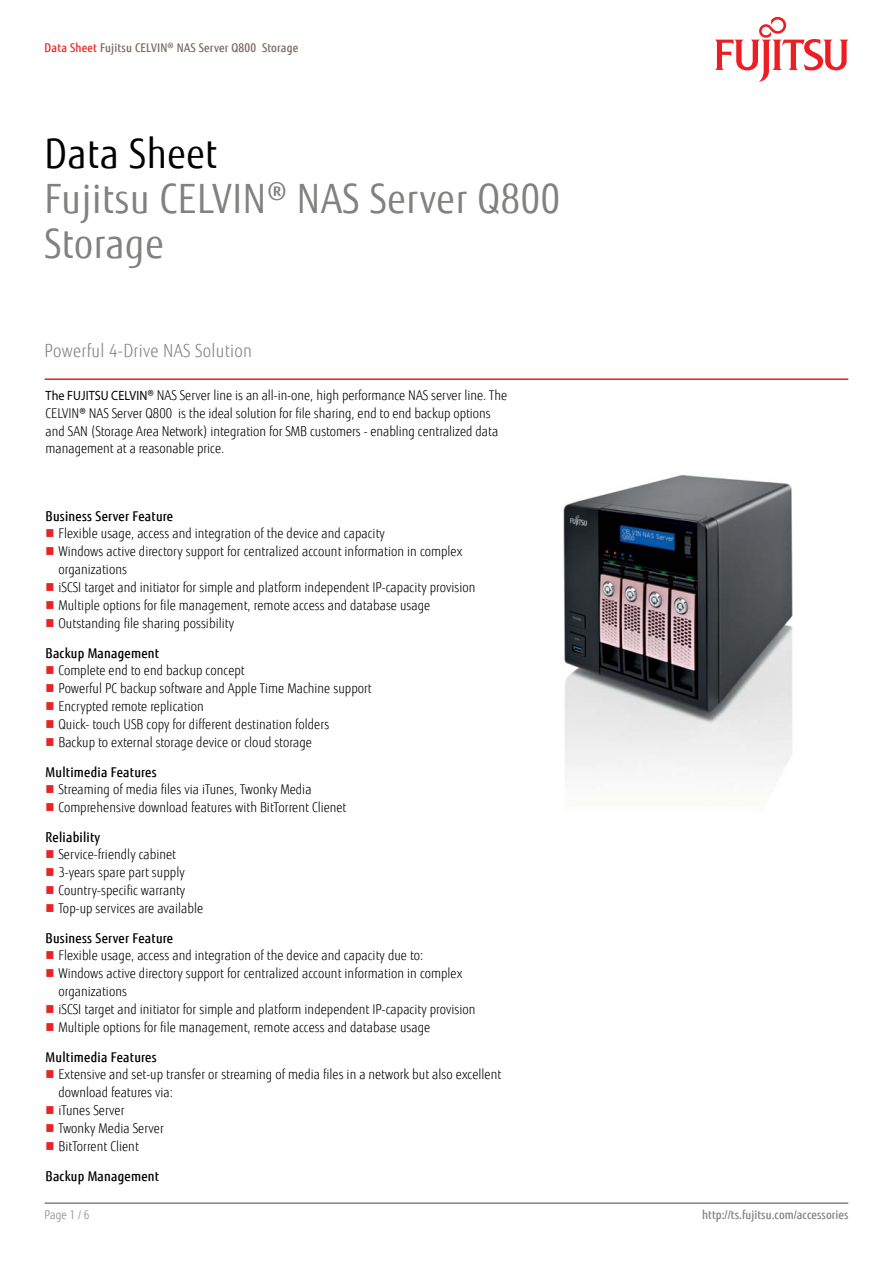
<style>
.page{position:relative;width:893px;height:1263px;background:#fff}
.page>*{position:absolute;margin:0;border:0;box-sizing:border-box;transform-origin:0 0}
.t1{font:40.5px/45px "Fujitsu Sans";letter-spacing:.02em;color:#818280;scale:.9 1}
.t2{font:40.5px "Fujitsu Sans";letter-spacing:.02em;color:#000;scale:.9 1}
.t3{font:300 18px "Fujitsu Sans";letter-spacing:.02em;color:#818280;scale:.9 1}
.t4{font:300 13.5px/18px "Fujitsu Sans";letter-spacing:.005em;color:#000;scale:.9 1}
.t5{font:500 13.5px "Fujitsu Sans";letter-spacing:.02em;color:#000;scale:.9 1}
.t6{font:500 12px "Fujitsu Sans";letter-spacing:.02em;color:#79695e;scale:.9 1}
.t7{font:500 12px "Fujitsu Sans";letter-spacing:.005em;color:#818280;scale:.9 1}
.t8{font:300 12px "Fujitsu Sans";color:#818280;scale:.9 1}
.s1{color:#e92425}
.s2{font-family:"Myriad Pro";font-weight:400}
</style>
<div class="page">
<hr style="left:45px;top:1202px;width:803px;height:2px;background:#818280">
<hr style="left:45px;top:378px;width:803px;height:2px;background:#ed1d24">
<svg style="left:715px;top:17px;width:133px;height:65px"></svg>
<img style="left:563px;top:474px;width:230px;height:305px">
<p class="t6" style="left:45px;top:40px;width:283px"><span class="s1">Data Sheet</span> Fujitsu CELVIN® NAS Server Q800 Storage</p>
<h1 class="t2" style="left:45px;top:130px;width:193px">Data Sheet</h1>
<h1 class="t1" style="left:45px;top:177px;width:574px">Fujitsu CELVIN® NAS Server Q800<br>Storage</h1>
<h2 class="t3" style="left:45px;top:340px;width:232px">Powerful 4-Drive NAS Solution</h2>
<p class="t4" style="left:46px;top:386px;width:514px"><span class="s2">The FUJITSU CELVIN</span>® NAS Server line is an all-in-one, high performance NAS server line. The CELVIN® NAS Server Q800 is the ideal solution for file sharing, end to end backup options and SAN (Storage Area Network) integration for SMB customers - enabling centralized data management at a reasonable price.</p>
<p class="t5" style="left:46px;top:508px;width:143px">Business Server Feature</p>
<p class="t4" style="left:58px;top:525px;width:465px">Flexible usage, access and integration of the device and capacity<br>Windows active directory support for centralized account information in complex organizations<br>iSCSI target and initiator for simple and platform independent IP-capacity provision Multiple options for file management, remote access and database usage Outstanding file sharing possibility</p>
<p class="t5" style="left:46px;top:645px;width:128px">Backup Management</p>
<p class="t4" style="left:58px;top:661px;width:350px">Complete end to end backup concept<br>Powerful PC backup software and Apple Time Machine support Encrypted remote replication<br>Quick- touch USB copy for different destination folders<br>Backup to external storage device or cloud storage</p>
<p class="t5" style="left:46px;top:764px;width:125px">Multimedia Features</p>
<p class="t4" style="left:58px;top:780px;width:321px">Streaming of media files via iTunes, Twonky Media<br>Comprehensive download features with BitTorrent Clienet</p>
<p class="t5" style="left:46px;top:829px;width:62px">Reliability</p>
<p class="t4" style="left:58px;top:845px;width:162px">Service-friendly cabinet<br>3-years spare part supply<br>Country-specific warranty<br>Top-up services are available</p>
<p class="t5" style="left:46px;top:930px;width:143px">Business Server Feature</p>
<p class="t4" style="left:58px;top:946px;width:465px">Flexible usage, access and integration of the device and capacity due to:<br>Windows active directory support for centralized account information in complex organizations<br>iSCSI target and initiator for simple and platform independent IP-capacity provision Multiple options for file management, remote access and database usage</p>
<p class="t5" style="left:46px;top:1048px;width:125px">Multimedia Features</p>
<p class="t4" style="left:58px;top:1065px;width:494px">Extensive and set-up transfer or streaming of media files in a network but also excellent download features via:<br>iTunes Server<br>Twonky Media Server<br>BitTorrent Client</p>
<p class="t5" style="left:46px;top:1167px;width:128px">Backup Management</p>
<p class="t8" style="left:45px;top:1208px;width:51px">Page 1 / 6</p>
<p class="t7" style="left:702px;top:1208px;width:164px">http://ts.fujitsu.com/accessories</p>
</div>
